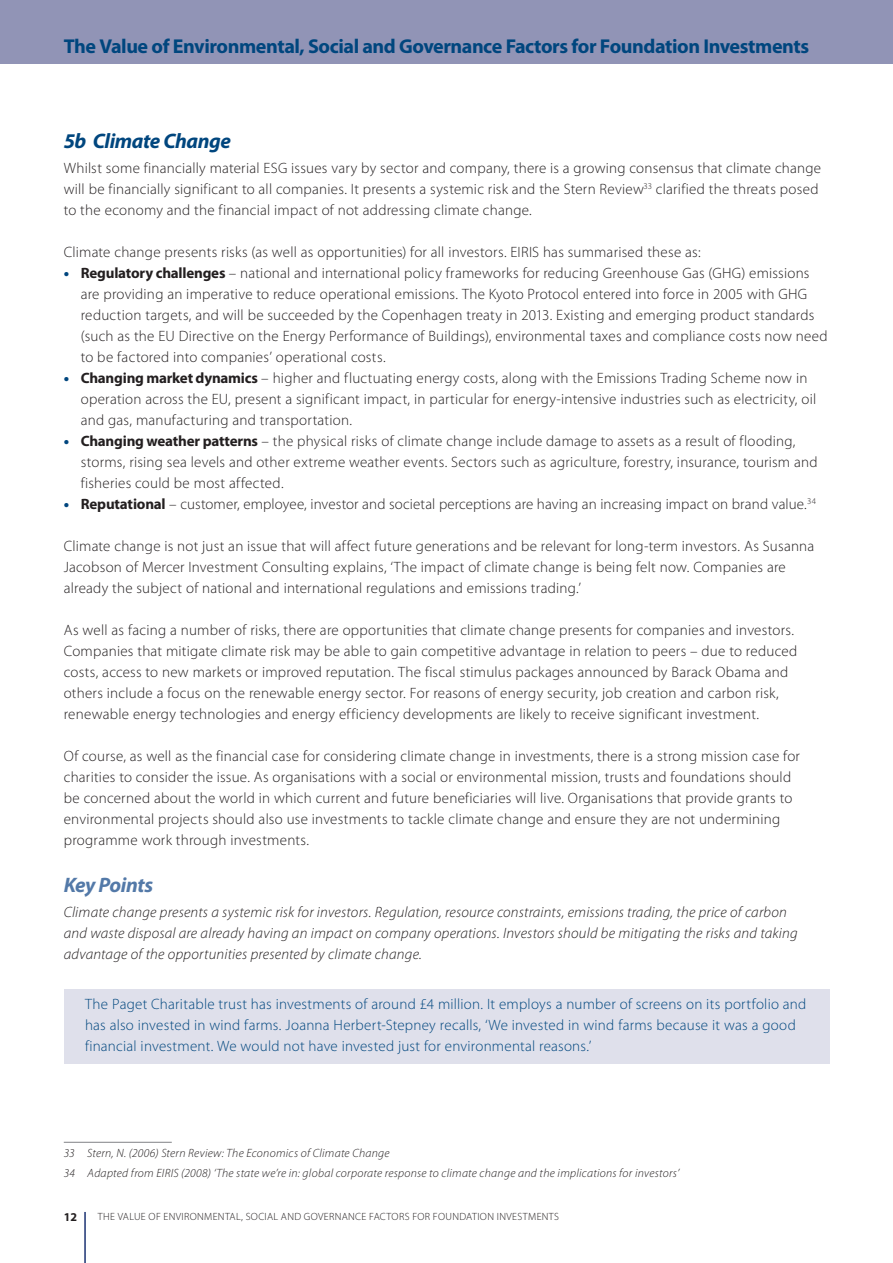
<style>
.page{position:relative;width:893px;height:1263px;background:#fff}
.page>*{position:absolute;margin:0;border:0;box-sizing:border-box;transform-origin:0 0}
.t1{font:italic 700 21px "Myriad Pro";letter-spacing:-.025em;color:#00467e}
.t2{font:italic 700 21px "Myriad Pro";letter-spacing:-.025em;color:#5379a8}
.t3{font:700 20.1px "Myriad Pro";letter-spacing:-.025em;color:#00467e}
.t4{font:300 15px/21px "Myriad Pro";letter-spacing:.015em;color:#231f20}
.t5{font:italic 300 15px/21px "Myriad Pro";letter-spacing:.015em;color:#231f20}
.t6{font:300 15px/21px "Myriad Pro";letter-spacing:.015em;color:#00467e}
.t7{font:italic 300 12px "Myriad Pro";letter-spacing:.025em;color:#231f20}
.t8{font:700 12px "Myriad Pro";color:#231f20}
.t9{font:300 10.5px "Myriad Pro";letter-spacing:.03em;color:#231f20}
.s1{font-weight:900;color:#00467e}
.s2{font-weight:700}
</style>
<div class="page">
<div style="left:0;top:0;width:893px;height:64px;background:#9194b6"></div>
<hr style="left:85px;top:1212px;width:1px;height:51px;background:#00467e">
<div style="left:64px;top:990px;width:766px;height:74px;background:#dfe0eb"></div>
<hr style="left:64px;top:1142px;width:108px;height:1px;background:#808285">
<h2 class="t3" style="left:64px;top:33px;width:747px">The Value of Environmental, Social and Governance Factors for Foundation Investments</h2>
<h1 class="t1" style="left:64px;top:127px;width:169px">5b Climate Change</h1>
<p class="t4" style="left:64px;top:157px;width:759px">Whilst some financially material ESG issues vary by sector and company, there is a growing consensus that climate change will be financially significant to all companies. It presents a systemic risk and the Stern Review<sup>33</sup> clarified the threats posed to the economy and the financial impact of not addressing climate change.</p>
<p class="t4" style="left:64px;top:241px;width:638px">Climate change presents risks (as well as opportunities) for all investors. EIRIS has summarised these as:</p>
<p class="t4" style="left:81px;top:262px;width:748px;text-indent:-17px"><span class="s1">•</span> <span class="s2">Regulatory challenges</span> – national and international policy frameworks for reducing Greenhouse Gas (GHG) emissions are providing an imperative to reduce operational emissions. The Kyoto Protocol entered into force in 2005 with GHG reduction targets, and will be succeeded by the Copenhagen treaty in 2013. Existing and emerging product standards (such as the EU Directive on the Energy Performance of Buildings), environmental taxes and compliance costs now need to be factored into companies’ operational costs.</p>
<p class="t4" style="left:81px;top:367px;width:737px;text-indent:-17px"><span class="s1">•</span> <span class="s2">Changing market dynamics</span> – higher and fluctuating energy costs, along with the Emissions Trading Scheme now in operation across the EU, present a significant impact, in particular for energy-intensive industries such as electricity, oil and gas, manufacturing and transportation.</p>
<p class="t4" style="left:81px;top:430px;width:738px;text-indent:-17px"><span class="s1">•</span> <span class="s2">Changing weather patterns</span> – the physical risks of climate change include damage to assets as a result of flooding, storms, rising sea levels and other extreme weather events. Sectors such as agriculture, forestry, insurance, tourism and fisheries could be most affected.</p>
<p class="t4" style="left:64px;top:493px;width:754px"><span class="s1">•</span> <span class="s2">Reputational</span> – customer, employee, investor and societal perceptions are having an increasing impact on brand value.<sup>34</sup></p>
<p class="t4" style="left:64px;top:535px;width:752px">Climate change is not just an issue that will affect future generations and be relevant for long-term investors. As Susanna<br>Jacobson of Mercer Investment Consulting explains, ‘The impact of climate change is being felt now. Companies are already the subject of national and international regulations and emissions trading.’</p>
<p class="t4" style="left:64px;top:619px;width:735px">As well as facing a number of risks, there are opportunities that climate change presents for companies and investors.<br>Companies that mitigate climate risk may be able to gain competitive advantage in relation to peers – due to reduced costs, access to new markets or improved reputation. The fiscal stimulus packages announced by Barack Obama and others include a focus on the renewable energy sector. For reasons of energy security, job creation and carbon risk, renewable energy technologies and energy efficiency developments are likely to receive significant investment.</p>
<p class="t4" style="left:64px;top:745px;width:738px">Of course, as well as the financial case for considering climate change in investments, there is a strong mission case for charities to consider the issue. As organisations with a social or environmental mission, trusts and foundations should be concerned about the world in which current and future beneficiaries will live. Organisations that provide grants to environmental projects should also use investments to tackle climate change and ensure they are not undermining programme work through investments.</p>
<h1 class="t2" style="left:64px;top:871px;width:91px">Key Points</h1>
<p class="t5" style="left:64px;top:901px;width:735px">Climate change presents a systemic risk for investors. Regulation, resource constraints, emissions trading, the price of carbon and waste disposal are already having an impact on company operations. Investors should be mitigating the risks and taking advantage of the opportunities presented by climate change.</p>
<p class="t6" style="left:85px;top:994px;width:723px">The Paget Charitable trust has investments of around £4 million. It employs a number of screens on its portfolio and has also invested in wind farms. Joanna Herbert-Stepney recalls, ‘We invested in wind farms because it was a good financial investment. We would not have invested just for environmental reasons.’</p>
<p class="t7" style="left:64px;top:1146px;width:5px">33</p>
<p class="t7" style="left:87px;top:1146px;width:304px">Stern, N. (2006) Stern Review: The Economics of Climate Change</p>
<p class="t7" style="left:64px;top:1165px;width:5px">34</p>
<p class="t7" style="left:88px;top:1165px;width:593px">Adapted from EIRIS (2008) ‘The state we’re in: global corporate response to climate change and the implications for investors’</p>
<p class="t8" style="left:64px;top:1209px;width:15px">12</p>
<p class="t9" style="left:98px;top:1210px;width:463px">THE VALUE OF ENVIRONMENTAL, SOCIAL AND GOVERNANCE FACTORS FOR FOUNDATION INVESTMENTS</p>
</div>
